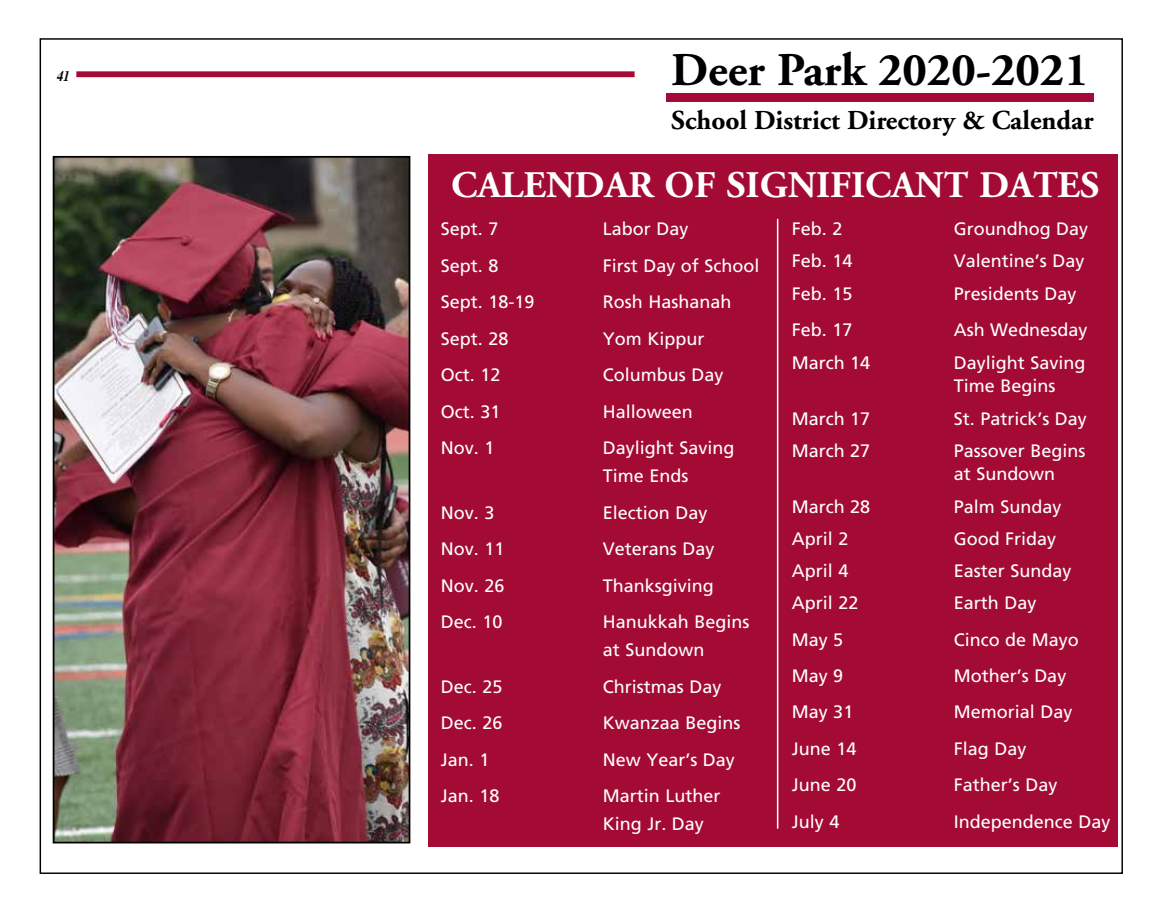
<style>
.page{position:relative;width:1161px;height:918px;background:#fff}
.page>*{position:absolute;margin:0;border:0;box-sizing:border-box;transform-origin:0 0}
.t1{font:700 46.95px "Adobe Garamond";color:#000}
.t2{font:700 37.5px "Adobe Garamond";color:#fff}
.t3{font:700 27.3px "Adobe Garamond";color:#000}
.t4{font:18px/27.9px "Frutiger";color:#fff}
.t5{font:italic 700 14.55px "Times";color:#000;scale:.88 1}
</style>
<div class="page">
<div style="left:428px;top:154px;width:690px;height:693px;background:#a30b35"></div>
<div style="left:76px;top:71px;width:559px;height:6px;background:#a30b35"></div>
<img style="left:56px;top:159px;width:351px;height:681px">
<div style="left:53px;top:156px;width:357px;height:687px;border:2px solid #000"></div>
<hr style="left:777px;top:219px;width:1px;height:610px;background:#fff">
<div style="left:666px;top:93px;width:428px;height:8px;background:#a30b35"></div>
<p class="t5" style="left:57px;top:62px;width:16px">41</p>
<h1 class="t1" style="left:671px;top:44px;width:419px">Deer Park 2020-2021</h1>
<h3 class="t3" style="left:671px;top:106px;width:424px">School District Directory &amp; Calendar</h3>
<h2 class="t2" style="left:451px;top:165px;width:650px">CALENDAR OF SIGNIFICANT DATES</h2>
<p class="t4" style="left:441px;top:215px;width:59px">Sept. 7</p>
<p class="t4" style="left:603px;top:215px;width:87px">Labor Day</p>
<p class="t4" style="left:441px;top:251px;width:59px">Sept. 8</p>
<p class="t4" style="left:603px;top:251px;width:158px">First Day of School</p>
<p class="t4" style="left:441px;top:288px;width:95px">Sept. 18-19</p>
<p class="t4" style="left:603px;top:288px;width:130px">Rosh Hashanah</p>
<p class="t4" style="left:441px;top:324px;width:69px">Sept. 28</p>
<p class="t4" style="left:603px;top:324px;width:103px">Yom Kippur</p>
<p class="t4" style="left:441px;top:361px;width:61px">Oct. 12</p>
<p class="t4" style="left:603px;top:361px;width:122px">Columbus Day</p>
<p class="t4" style="left:441px;top:397px;width:61px">Oct. 31</p>
<p class="t4" style="left:603px;top:397px;width:92px">Halloween</p>
<p class="t4" style="left:441px;top:434px;width:55px">Nov. 1</p>
<p class="t4" style="left:603px;top:434px;width:133px">Daylight Saving<br>Time Ends</p>
<p class="t4" style="left:441px;top:498px;width:55px">Nov. 3</p>
<p class="t4" style="left:603px;top:498px;width:106px">Election Day</p>
<p class="t4" style="left:441px;top:535px;width:65px">Nov. 11</p>
<p class="t4" style="left:603px;top:535px;width:113px">Veterans Day</p>
<p class="t4" style="left:441px;top:571px;width:65px">Nov. 26</p>
<p class="t4" style="left:603px;top:571px;width:113px">Thanksgiving</p>
<p class="t4" style="left:441px;top:608px;width:63px">Dec. 10</p>
<p class="t4" style="left:603px;top:608px;width:148px">Hanukkah Begins at Sundown</p>
<p class="t4" style="left:441px;top:672px;width:63px">Dec. 25</p>
<p class="t4" style="left:603px;top:672px;width:120px">Christmas Day</p>
<p class="t4" style="left:441px;top:709px;width:63px">Dec. 26</p>
<p class="t4" style="left:603px;top:709px;width:139px">Kwanzaa Begins</p>
<p class="t4" style="left:441px;top:745px;width:50px">Jan. 1</p>
<p class="t4" style="left:603px;top:745px;width:134px">New Year’s Day</p>
<p class="t4" style="left:441px;top:782px;width:60px">Jan. 18</p>
<p class="t4" style="left:603px;top:782px;width:119px">Martin Luther<br>King Jr. Day</p>
<p class="t4" style="left:792px;top:215px;width:52px">Feb. 2</p>
<p class="t4" style="left:954px;top:215px;width:136px">Groundhog Day</p>
<p class="t4" style="left:792px;top:247px;width:62px">Feb. 14</p>
<p class="t4" style="left:954px;top:247px;width:132px">Valentine’s Day</p>
<p class="t4" style="left:792px;top:279px;width:62px">Feb. 15</p>
<p class="t4" style="left:954px;top:279px;width:124px">Presidents Day</p>
<p class="t4" style="left:792px;top:316px;width:62px">Feb. 17</p>
<p class="t4" style="left:954px;top:316px;width:135px">Ash Wednesday</p>
<p class="t4" style="left:792px;top:348px;width:80px">March 14</p>
<p class="t4" style="left:954px;top:350px;width:133px;line-height:23.7px">Daylight Saving<br>Time Begins</p>
<p class="t4" style="left:792px;top:404px;width:80px">March 17</p>
<p class="t4" style="left:954px;top:404px;width:135px">St. Patrick’s Day</p>
<p class="t4" style="left:792px;top:436px;width:80px">March 27</p>
<p class="t4" style="left:954px;top:439px;width:133px;line-height:23.4px">Passover Begins at Sundown</p>
<p class="t4" style="left:792px;top:492px;width:80px">March 28</p>
<p class="t4" style="left:954px;top:492px;width:109px">Palm Sunday</p>
<p class="t4" style="left:792px;top:524px;width:58px">April 2</p>
<p class="t4" style="left:954px;top:524px;width:104px">Good Friday</p>
<p class="t4" style="left:792px;top:557px;width:58px">April 4</p>
<p class="t4" style="left:954px;top:557px;width:119px">Easter Sunday</p>
<p class="t4" style="left:792px;top:589px;width:68px">April 22</p>
<p class="t4" style="left:954px;top:589px;width:84px">Earth Day</p>
<p class="t4" style="left:792px;top:625px;width:53px">May 5</p>
<p class="t4" style="left:954px;top:625px;width:127px">Cinco de Mayo</p>
<p class="t4" style="left:792px;top:662px;width:53px">May 9</p>
<p class="t4" style="left:954px;top:662px;width:114px">Mother’s Day</p>
<p class="t4" style="left:792px;top:698px;width:63px">May 31</p>
<p class="t4" style="left:954px;top:698px;width:120px">Memorial Day</p>
<p class="t4" style="left:792px;top:734px;width:66px">June 14</p>
<p class="t4" style="left:954px;top:734px;width:74px">Flag Day</p>
<p class="t4" style="left:792px;top:771px;width:66px">June 20</p>
<p class="t4" style="left:954px;top:771px;width:105px">Father’s Day</p>
<p class="t4" style="left:792px;top:807px;width:49px">July 4</p>
<p class="t4" style="left:954px;top:807px;width:158px">Independence Day</p>
</div>
